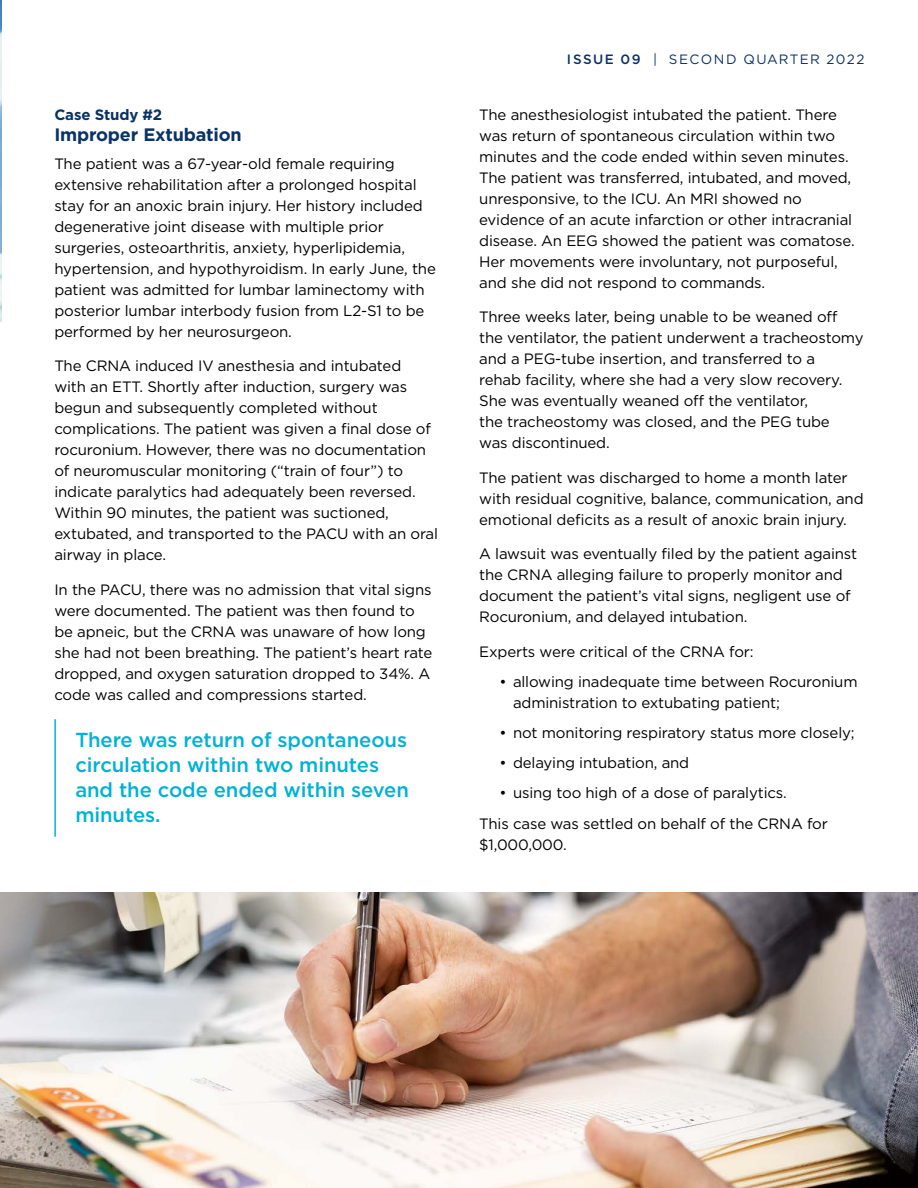
<style>
.page{position:relative;width:918px;height:1188px;background:#fff}
.page>*{position:absolute;margin:0;border:0;box-sizing:border-box;transform-origin:0 0}
.t1{font:500 20.25px/24.8px "Gotham";letter-spacing:-.005em;color:#00b2d5}
.body_copy{font:700 18px "Gotham";letter-spacing:-.01em;color:#093266}
.body_copy-2{font:15px/21px "Gotham";letter-spacing:-.01em;color:#000}
.body_copy-3{font:700 15px "Gotham";letter-spacing:-.01em;color:#093266}
.t2{font:13.5px "Gotham";letter-spacing:.095em;color:#093266}
.s1{font-weight:500}
</style>
<div class="page">
<hr style="left:54px;top:719px;width:2px;height:118px;background:#00b2d5">
<img style="left:0;top:0;width:1px;height:322px">
<img style="left:0;top:892px;width:918px;height:296px">
<p class="body_copy-3" style="left:54px;top:105px;width:109px">Case Study #2</p>
<p class="body_copy" style="left:54px;top:123px;width:189px">Improper Extubation</p>
<p class="body_copy-2" style="left:54px;top:153px;width:383px">The patient was a 67-year-old female requiring extensive rehabilitation after a prolonged hospital stay for an anoxic brain injury. Her history included degenerative joint disease with multiple prior surgeries, osteoarthritis, anxiety, hyperlipidemia, hypertension, and hypothyroidism. In early June, the patient was admitted for lumbar laminectomy with posterior lumbar interbody fusion from L2-S1 to be performed by her neurosurgeon.</p>
<p class="body_copy-2" style="left:54px;top:355px;width:385px">The CRNA induced IV anesthesia and intubated<br>with an ETT. Shortly after induction, surgery was begun and subsequently completed without complications. The patient was given a final dose of rocuronium. However, there was no documentation of neuromuscular monitoring (“train of four”) to indicate paralytics had adequately been reversed.<br>Within 90 minutes, the patient was suctioned, extubated, and transported to the PACU with an oral airway in place.</p>
<p class="body_copy-2" style="left:54px;top:579px;width:380px">In the PACU, there was no admission that vital signs were documented. The patient was then found to be apneic, but the CRNA was unaware of how long she had not been breathing. The patient’s heart rate dropped, and oxygen saturation dropped to 34%. A code was called and compressions started.</p>
<p class="t1" style="left:75px;top:728px;width:335px">There was return of spontaneous circulation within two minutes and the code ended within seven minutes.</p>
<p class="t2" style="left:567px;top:51px;width:299px"><span class="s1">ISSUE 09</span> | SECOND QUARTER 2022</p>
<p class="body_copy-2" style="left:479px;top:104px;width:377px">The anesthesiologist intubated the patient. There was return of spontaneous circulation within two minutes and the code ended within seven minutes.<br>The patient was transferred, intubated, and moved, unresponsive, to the ICU. An MRI showed no evidence of an acute infarction or other intracranial disease. An EEG showed the patient was comatose.<br>Her movements were involuntary, not purposeful, and she did not respond to commands.</p>
<p class="body_copy-2" style="left:479px;top:306px;width:386px">Three weeks later, being unable to be weaned off the ventilator, the patient underwent a tracheostomy and a PEG-tube insertion, and transferred to a<br>rehab facility, where she had a very slow recovery.<br>She was eventually weaned off the ventilator,<br>the tracheostomy was closed, and the PEG tube<br>was discontinued.</p>
<p class="body_copy-2" style="left:479px;top:467px;width:386px">The patient was discharged to home a month later with residual cognitive, balance, communication, and emotional deficits as a result of anoxic brain injury.</p>
<p class="body_copy-2" style="left:479px;top:543px;width:379px">A lawsuit was eventually filed by the patient against the CRNA alleging failure to properly monitor and document the patient’s vital signs, negligent use of Rocuronium, and delayed intubation.</p>
<p class="body_copy-2" style="left:479px;top:641px;width:276px">Experts were critical of the CRNA for:</p>
<p class="body_copy-2" style="left:513px;top:671px;width:346px;text-indent:-14px">• allowing inadequate time between Rocuronium administration to extubating patient;</p>
<p class="body_copy-2" style="left:500px;top:722px;width:357px">• not monitoring respiratory status more closely;</p>
<p class="body_copy-2" style="left:500px;top:752px;width:191px">• delaying intubation, and</p>
<p class="body_copy-2" style="left:500px;top:782px;width:289px">• using too high of a dose of paralytics.</p>
<p class="body_copy-2" style="left:479px;top:813px;width:350px">This case was settled on behalf of the CRNA for $1,000,000.</p>
</div>
